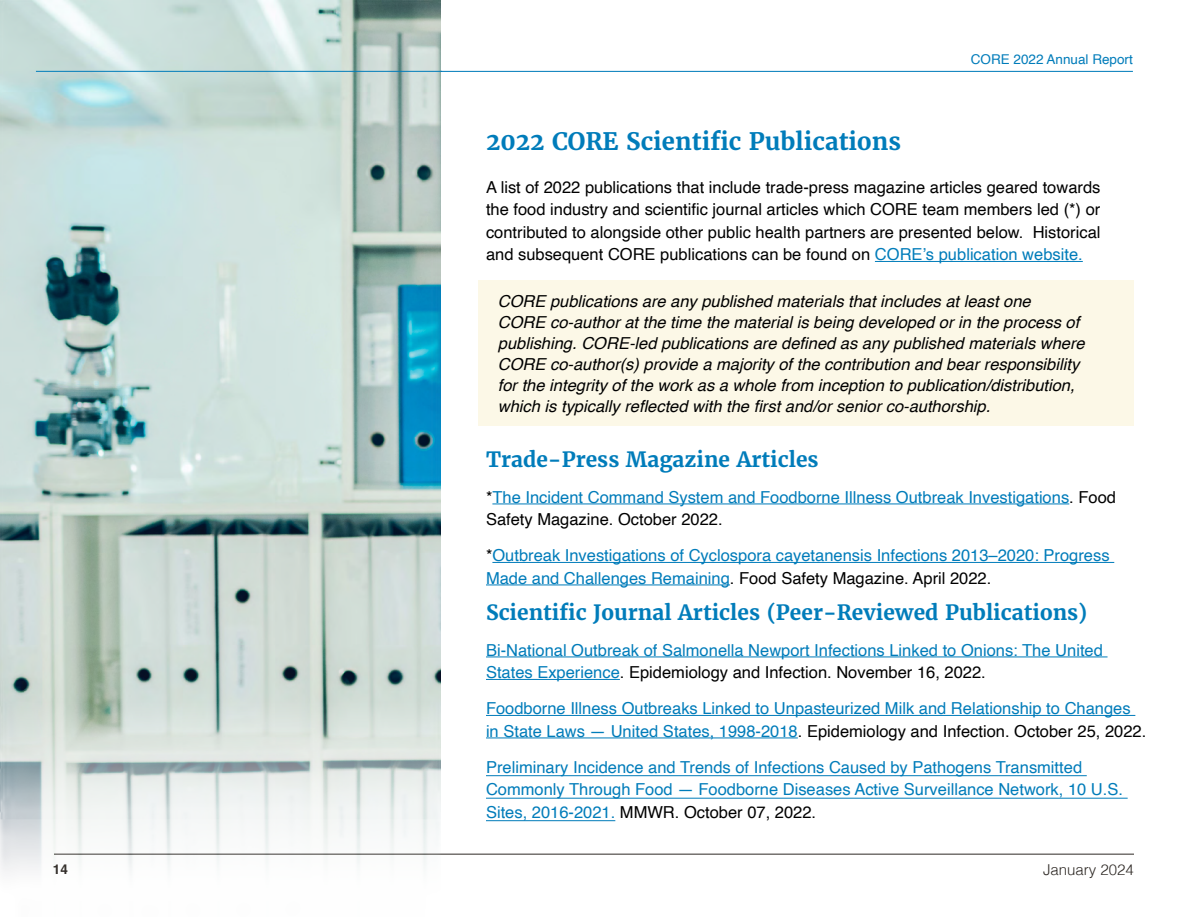
<style>
.page{position:relative;width:1188px;height:918px;background:#fff}
.page>*{position:absolute;margin:0;border:0;box-sizing:border-box;transform-origin:0 0}
.t1{font:700 24px "Merriweather";color:#007cba}
.t2{font:700 21px "Merriweather";color:#007cba}
.t3{font:16.5px/22.5px "Helvetica";color:#007cba}
.t4{font:italic 16.5px/21px "Helvetica";color:#000}
.t5{font:16.5px/22.5px "Helvetica";color:#000;text-align:justify}
.t6{font:300 15px "Helvetica";color:#2e2925}
.t7{font:13.5px "Helvetica";color:#007cba}
.t8{font:700 13.5px "Helvetica";color:#2e2925}
.s1{color:#007cba}
.s2{color:#000}
</style>
<div class="page">
<hr style="left:53px;top:71px;width:1080px;height:1px;background:#007cba">
<hr style="left:54px;top:854px;width:1080px;height:1px;background:#2e2925">
<div style="left:478px;top:280px;width:656px;height:146px;background:#fcf8e7"></div>
<hr style="left:875px;top:261px;width:208px;height:1px;background:#007cba">
<hr style="left:492px;top:504px;width:577px;height:1px;background:#007cba">
<hr style="left:492px;top:562px;width:622px;height:1px;background:#007cba">
<hr style="left:486px;top:585px;width:244px;height:1px;background:#007cba">
<hr style="left:486px;top:657px;width:622px;height:1px;background:#007cba">
<hr style="left:486px;top:679px;width:134px;height:1px;background:#007cba">
<hr style="left:486px;top:715px;width:649px;height:1px;background:#007cba">
<hr style="left:486px;top:738px;width:312px;height:1px;background:#007cba">
<hr style="left:486px;top:775px;width:601px;height:1px;background:#007cba">
<hr style="left:486px;top:798px;width:642px;height:1px;background:#007cba">
<hr style="left:486px;top:820px;width:129px;height:1px;background:#007cba">
<img style="left:0;top:0;width:441px;height:872px">
<hr style="left:36px;top:71px;width:406px;height:1px;background:#007cba">
<p class="t8" style="left:53px;top:861px;width:17px">14</p>
<p class="t7" style="left:971px;top:49px;width:164px">CORE 2022 Annual Report</p>
<p class="t1" style="left:486px;top:126px;width:416px">2022 CORE Scientific Publications</p>
<p class="t5" style="left:486px;top:176px;width:616px">A list of 2022 publications that include trade-press magazine articles geared towards the food industry and scientific journal articles which CORE team members led (*) or contributed to alongside other public health partners are presented below. Historical and subsequent CORE publications can be found on <span class="s1">CORE’s publication website.</span></p>
<p class="t4" style="left:498px;top:291px;width:588px">CORE publications are any published materials that includes at least one<br>CORE co-author at the time the material is being developed or in the process of publishing. CORE-led publications are defined as any published materials where CORE co-author(s) provide a majority of the contribution and bear responsibility for the integrity of the work as a whole from inception to publication/distribution, which is typically reflected with the first and/or senior co-authorship.</p>
<p class="t2" style="left:486px;top:446px;width:334px">Trade-Press Magazine Articles</p>
<p class="t3" style="left:486px;top:486px;width:632px"><span class="s2">*</span>The Incident Command System and Foodborne Illness Outbreak Investigations<span class="s2">. Food<br>Safety Magazine. October 2022.</span></p>
<p class="t3" style="left:486px;top:545px;width:625px"><span class="s2">*</span>Outbreak Investigations of Cyclospora cayetanensis Infections 2013–2020: Progress<br>Made and Challenges Remaining<span class="s2">. Food Safety Magazine. April 2022.</span></p>
<p class="t2" style="left:486px;top:599px;width:603px">Scientific Journal Articles (Peer-Reviewed Publications)</p>
<p class="t3" style="left:486px;top:639px;width:618px">Bi-National Outbreak of Salmonella Newport Infections Linked to Onions: The United<br>States Experience<span class="s2">. Epidemiology and Infection. November 16, 2022.</span></p>
<p class="t3" style="left:486px;top:698px;width:662px">Foodborne Illness Outbreaks Linked to Unpasteurized Milk and Relationship to Changes in State Laws — United States, 1998-2018<span class="s2">. Epidemiology and Infection. October 25, 2022.</span></p>
<p class="t3" style="left:486px;top:756px;width:639px">Preliminary Incidence and Trends of Infections Caused by Pathogens Transmitted<br>Commonly Through Food — Foodborne Diseases Active Surveillance Network, 10 U.S.<br>Sites, 2016-2021. <span class="s2">MMWR. October 07, 2022.</span></p>
<p class="t6" style="left:1043px;top:857px;width:92px">January 2024</p>
</div>
